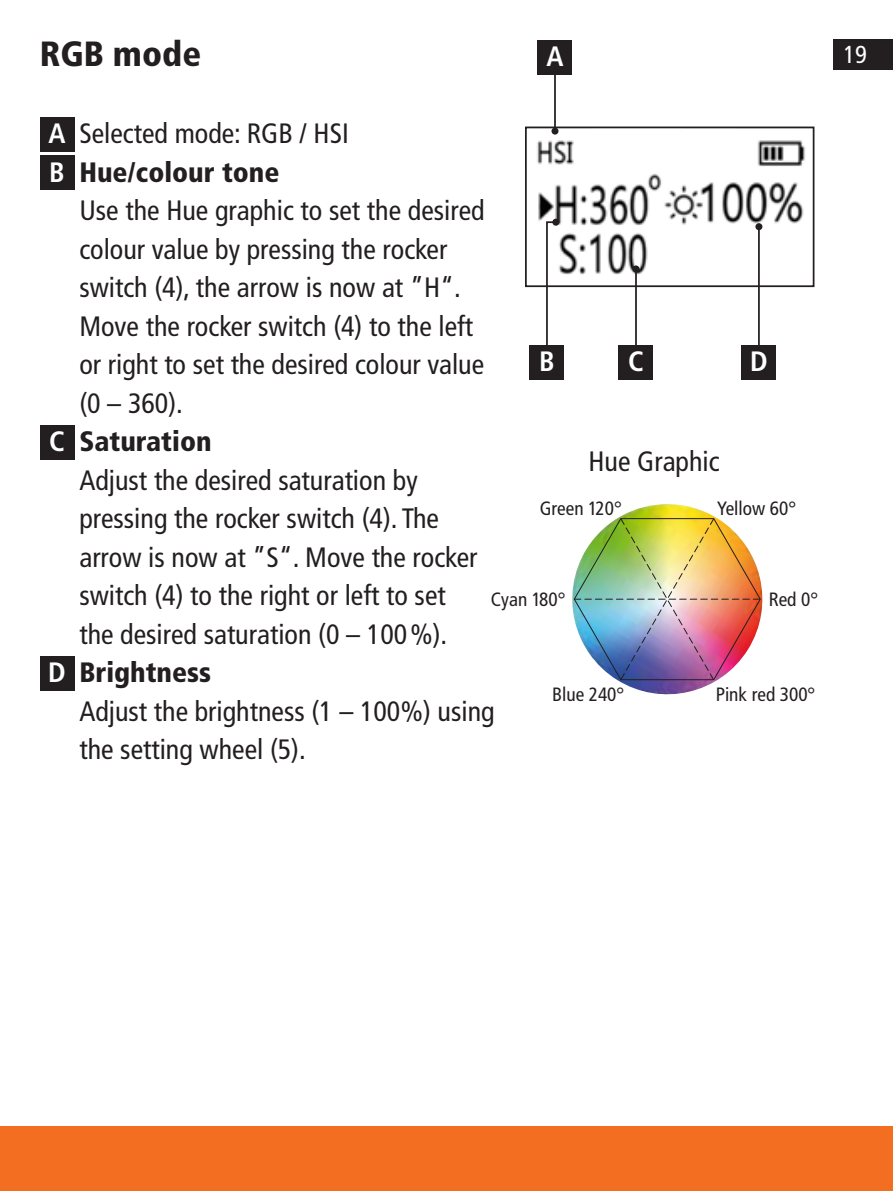
<style>
.page{position:relative;width:893px;height:1191px;background:#fff}
.page>*{position:absolute;margin:0;border:0;box-sizing:border-box;transform-origin:0 0}
.t1{font:900 condensed 35px "Frutiger LT Pro";color:#231f20}
.t2{font:condensed 28px/38.5px "Frutiger LT Pro";color:#231f20}
.t3{font:700 condensed 28px "Frutiger LT Pro";color:#fff}
.t4{font:condensed 24.5px "Frutiger LT Pro";color:#fff}
.t5{font:condensed 19.25px "Frutiger LT Pro";color:#231f20}
.s1{font-weight:900}
</style>
<div class="page">
<div style="left:0;top:1126px;width:893px;height:65px;background:#f36e21"></div>
<div style="left:833px;top:40px;width:60px;height:30px;background:#231f20"></div>
<div style="left:40px;top:117px;width:34px;height:34px;background:#231f20"></div>
<div style="left:40px;top:155px;width:34px;height:35px;background:#231f20"></div>
<div style="left:40px;top:425px;width:34px;height:34px;background:#231f20"></div>
<div style="left:40px;top:656px;width:34px;height:34px;background:#231f20"></div>
<img style="left:572px;top:504px;width:191px;height:191px">
<img style="left:573px;top:517px;width:188px;height:164px">
<img style="left:537px;top:130px;width:269px;height:145px">
<div style="left:525px;top:127px;width:289px;height:160px;border:2px solid #231f20"></div>
<div style="left:538px;top:40px;width:34px;height:34px;background:#231f20"></div>
<hr style="left:554px;top:70px;width:2px;height:61px;background:#231f20">
<div style="left:551px;top:128px;width:7px;height:7px;background:#231f20;border-radius:50%"></div>
<hr style="left:635px;top:269px;width:2px;height:79px;background:#231f20">
<div style="left:632px;top:265px;width:7px;height:7px;background:#231f20;border-radius:50%"></div>
<svg style="left:545px;top:220px;width:13px;height:125px"></svg>
<div style="left:552px;top:219px;width:7px;height:7px;background:#231f20;border-radius:50%"></div>
<hr style="left:758px;top:227px;width:2px;height:121px;background:#231f20">
<div style="left:755px;top:223px;width:7px;height:7px;background:#231f20;border-radius:50%"></div>
<div style="left:619px;top:345px;width:34px;height:34px;background:#231f20"></div>
<div style="left:530px;top:345px;width:34px;height:34px;background:#231f20"></div>
<div style="left:741px;top:345px;width:35px;height:34px;background:#231f20"></div>
<p class="t1" style="left:40px;top:33px;width:163px">RGB mode</p>
<p class="t4" style="left:843px;top:40px;width:25px">19</p>
<p class="t3" style="left:546px;top:40px;width:19px">A</p>
<p class="t3" style="left:48px;top:117px;width:19px">A</p>
<p class="t3" style="left:49px;top:155px;width:17px">B</p>
<p class="t3" style="left:49px;top:425px;width:17px">C</p>
<p class="t3" style="left:48px;top:656px;width:19px">D</p>
<p class="t2" style="left:79px;top:114px;width:271px">Selected mode: RGB / HSI</p>
<p class="t2" style="left:79px;top:153px;width:407px"><span class="s1">Hue/colour tone<br></span>Use the Hue graphic to set the desired colour value by pressing the rocker switch (4), the arrow is now at ”H“.<br>Move the rocker switch (4) to the left or right to set the desired colour value (0 – 360).</p>
<p class="t2" style="left:79px;top:422px;width:400px"><span class="s1">Saturation<br></span>Adjust the desired saturation by pressing the rocker switch (4). The arrow is now at ”S“. Move the rocker switch (4) to the right or left to set the desired saturation (0 – 100%).</p>
<p class="t2" style="left:79px;top:653px;width:417px"><span class="s1">Brightness<br></span>Adjust the brightness (1 – 100%) using the setting wheel (5).</p>
<p class="t3" style="left:539px;top:345px;width:17px">B</p>
<p class="t3" style="left:628px;top:345px;width:17px">C</p>
<p class="t3" style="left:750px;top:345px;width:19px">D</p>
<p class="t2" style="left:588px;top:442px;width:133px">Hue Graphic</p>
<p class="t5" style="left:540px;top:497px;width:83px">Green 120°</p>
<p class="t5" style="left:717px;top:497px;width:80px">Yellow 60°</p>
<p class="t5" style="left:769px;top:588px;width:51px">Red 0°</p>
<p class="t5" style="left:491px;top:588px;width:76px">Cyan 180°</p>
<p class="t5" style="left:552px;top:683px;width:74px">Blue 240°</p>
<p class="t5" style="left:716px;top:683px;width:101px">Pink red 300°</p>
</div>
